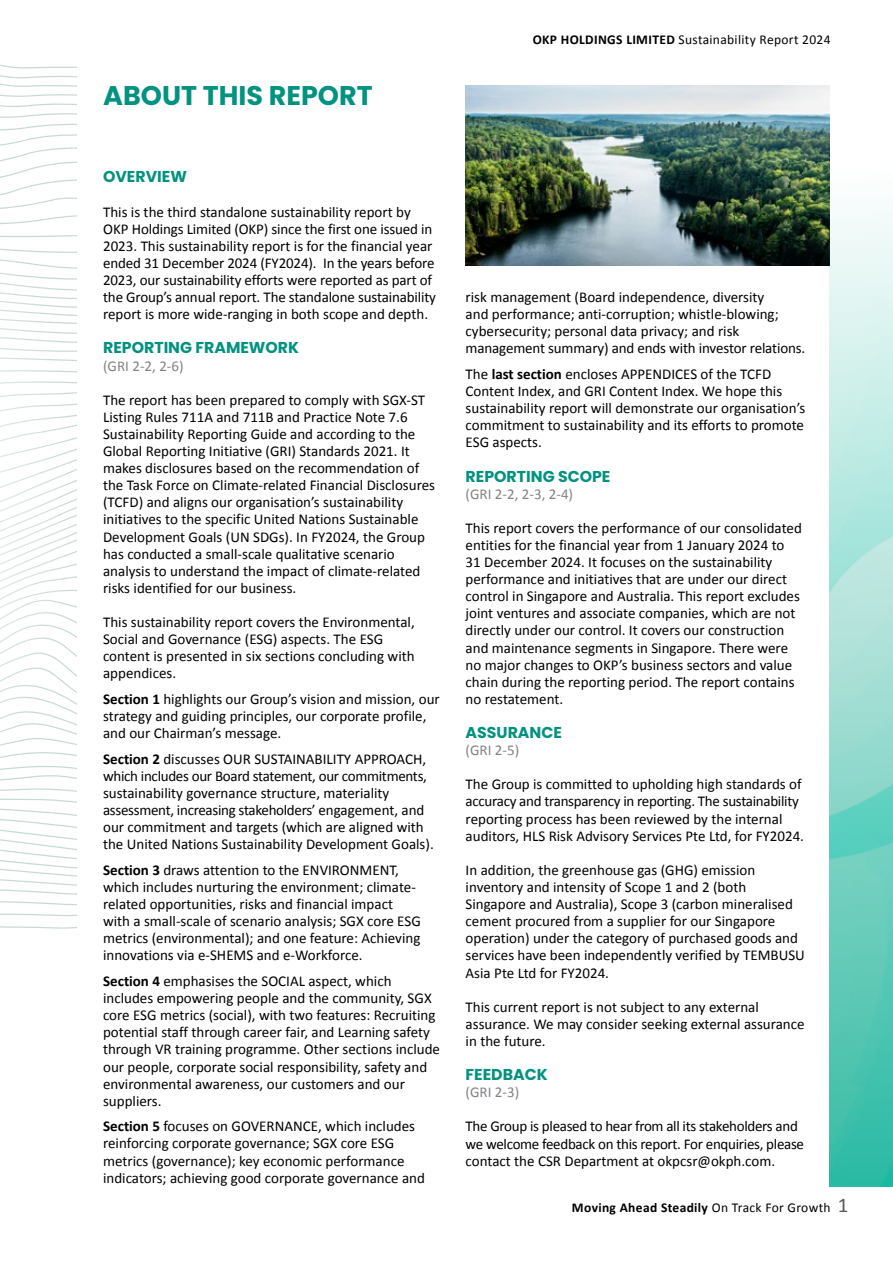
<style>
.page{position:relative;width:893px;height:1263px;background:#fff}
.page>*{position:absolute;margin:0;border:0;box-sizing:border-box;transform-origin:0 0}
.t1{font:700 27px "Poppins";color:#029280}
.t2{font:700 15.75px "Poppins";color:#029280}
.t3{font:15px/17.1px "Calibri";color:#000}
.t4{font:15px/17.1px "Calibri";letter-spacing:-.02em;color:#000}
.t5{font:15px "Calibri";color:#808285}
.t6{font:13.5px "Calibri";letter-spacing:.025em;color:#000}
.t7{font:700 13.5px "Calibri";letter-spacing:.025em;color:#000}
.s1{font-weight:700}
.s2{font-weight:400}
.s3{font-weight:400;font-size:21px;color:#58595b}
</style>
<div class="page">
<svg style="left:0;top:64px;width:77px;height:865px"></svg>
<img style="left:466px;top:85px;width:363px;height:181px">
<img style="left:829px;top:170px;width:64px;height:1016px">
<h1 class="t1" style="left:103px;top:80px;width:271px">ABOUT THIS REPORT</h1>
<p class="t6" style="left:533px;top:31px;width:299px"><span class="s1">OKP HOLDINGS LIMITED</span> Sustainability Report 2024</p>
<p class="t2" style="left:103px;top:168px;width:85px">OVERVIEW</p>
<p class="t3" style="left:103px;top:203px;width:334px">This is the third standalone sustainability report by OKP Holdings Limited (OKP) since the first one issued in 2023. This sustainability report is for the financial year ended 31 December 2024 (FY2024). In the years before 2023, our sustainability efforts were reported as part of the Group’s annual report. The standalone sustainability report is more wide-ranging in both scope and depth.</p>
<p class="t2" style="left:103px;top:339px;width:198px">REPORTING FRAMEWORK</p>
<p class="t5" style="left:103px;top:356px;width:82px">(GRI 2-2, 2-6)</p>
<p class="t3" style="left:103px;top:391px;width:333px">The report has been prepared to comply with SGX-ST Listing Rules 711A and 711B and Practice Note 7.6<br>Sustainability Reporting Guide and according to the Global Reporting Initiative (GRI) Standards 2021. It makes disclosures based on the recommendation of the Task Force on Climate-related Financial Disclosures (TCFD) and aligns our organisation’s sustainability initiatives to the specific United Nations Sustainable Development Goals (UN SDGs). In FY2024, the Group has conducted a small-scale qualitative scenario analysis to understand the impact of climate-related risks identified for our business.</p>
<p class="t3" style="left:103px;top:613px;width:313px">This sustainability report covers the Environmental, Social and Governance (ESG) aspects. The ESG content is presented in six sections concluding with appendices.</p>
<p class="t3" style="left:103px;top:690px;width:338px"><span class="s1">Section 1</span> highlights our Group’s vision and mission, our strategy and guiding principles, our corporate profile, and our Chairman’s message.</p>
<p class="t3" style="left:103px;top:750px;width:332px"><span class="s1">Section 2</span> discusses OUR SUSTAINABILITY APPROACH, which includes our Board statement, our commitments, sustainability governance structure, materiality assessment, increasing stakeholders’ engagement, and our commitment and targets (which are aligned with the United Nations Sustainability Development Goals).</p>
<p class="t3" style="left:103px;top:861px;width:319px"><span class="s1">Section 3</span> draws attention to the ENVIRONMENT, which includes nurturing the environment; climate&shy;related opportunities, risks and financial impact with a small-scale of scenario analysis; SGX core ESG metrics (environmental); and one feature: Achieving innovations via e-SHEMS and e-Workforce.</p>
<p class="t3" style="left:103px;top:972px;width:338px"><span class="s1">Section 4</span> emphasises the SOCIAL aspect, which includes empowering people and the community, SGX core ESG metrics (social), with two features: Recruiting potential staff through career fair, and Learning safety through VR training programme. Other sections include our people, corporate social responsibility, safety and environmental awareness, our customers and our suppliers.</p>
<p class="t3" style="left:103px;top:1118px;width:323px"><span class="s1">Section 5</span> focuses on GOVERNANCE, which includes reinforcing corporate governance; SGX core ESG metrics (governance); key economic performance indicators; achieving good corporate governance and</p>
<p class="t3" style="left:466px;top:288px;width:341px">risk management (Board independence, diversity<br>and performance; anti-corruption; whistle-blowing; cybersecurity; personal data privacy; and risk management summary) and ends with investor relations.</p>
<p class="t3" style="left:466px;top:365px;width:341px">The <span class="s1">last section</span> encloses APPENDICES of the TCFD Content Index, and GRI Content Index. We hope this sustainability report will demonstrate our organisation’s commitment to sustainability and its efforts to promote ESG aspects.</p>
<p class="t2" style="left:466px;top:467px;width:146px">REPORTING SCOPE</p>
<p class="t5" style="left:466px;top:484px;width:109px">(GRI 2-2, 2-3, 2-4)</p>
<p class="t3" style="left:466px;top:519px;width:338px">This report covers the performance of our consolidated entities for the financial year from 1 January 2024 to 31 December 2024. It focuses on the sustainability performance and initiatives that are under our direct control in Singapore and Australia. This report excludes joint ventures and associate companies, which are not directly under our control. It covers our construction and maintenance segments in Singapore. There were no major changes to OKP’s business sectors and value chain during the reporting period. The report contains no restatement.</p>
<p class="t2" style="left:466px;top:723px;width:98px">ASSURANCE</p>
<p class="t5" style="left:466px;top:741px;width:55px">(GRI 2-5)</p>
<p class="t3" style="left:466px;top:776px;width:340px">The Group is committed to upholding high standards of accuracy and transparency in reporting. The sustainability reporting process has been reviewed by the internal auditors, HLS Risk Advisory Services Pte Ltd, for FY2024.</p>
<p class="t3" style="left:466px;top:861px;width:341px">In addition, the greenhouse gas (GHG) emission inventory and intensity of Scope 1 and 2 (both Singapore and Australia), Scope 3 (carbon mineralised cement procured from a supplier for our Singapore operation) under the category of purchased goods and services have been independently verified by TEMBUSU Asia Pte Ltd for FY2024.</p>
<p class="t3" style="left:466px;top:998px;width:340px">This current report is not subject to any external assurance. We may consider seeking external assurance in the future.</p>
<p class="t2" style="left:466px;top:1065px;width:84px">FEEDBACK</p>
<p class="t5" style="left:466px;top:1083px;width:55px">(GRI 2-3)</p>
<p class="t4" style="left:466px;top:1118px;width:340px">The Group is pleased to hear from all its stakeholders and we welcome feedback on this report. For enquiries, please contact the CSR Department at okpcsr@okph.com.</p>
<p class="t7" style="left:572px;top:1199px;width:278px">Moving Ahead Steadily <span class="s2">On Track For Growth</span> <span class="s3">1</span></p>
</div>
